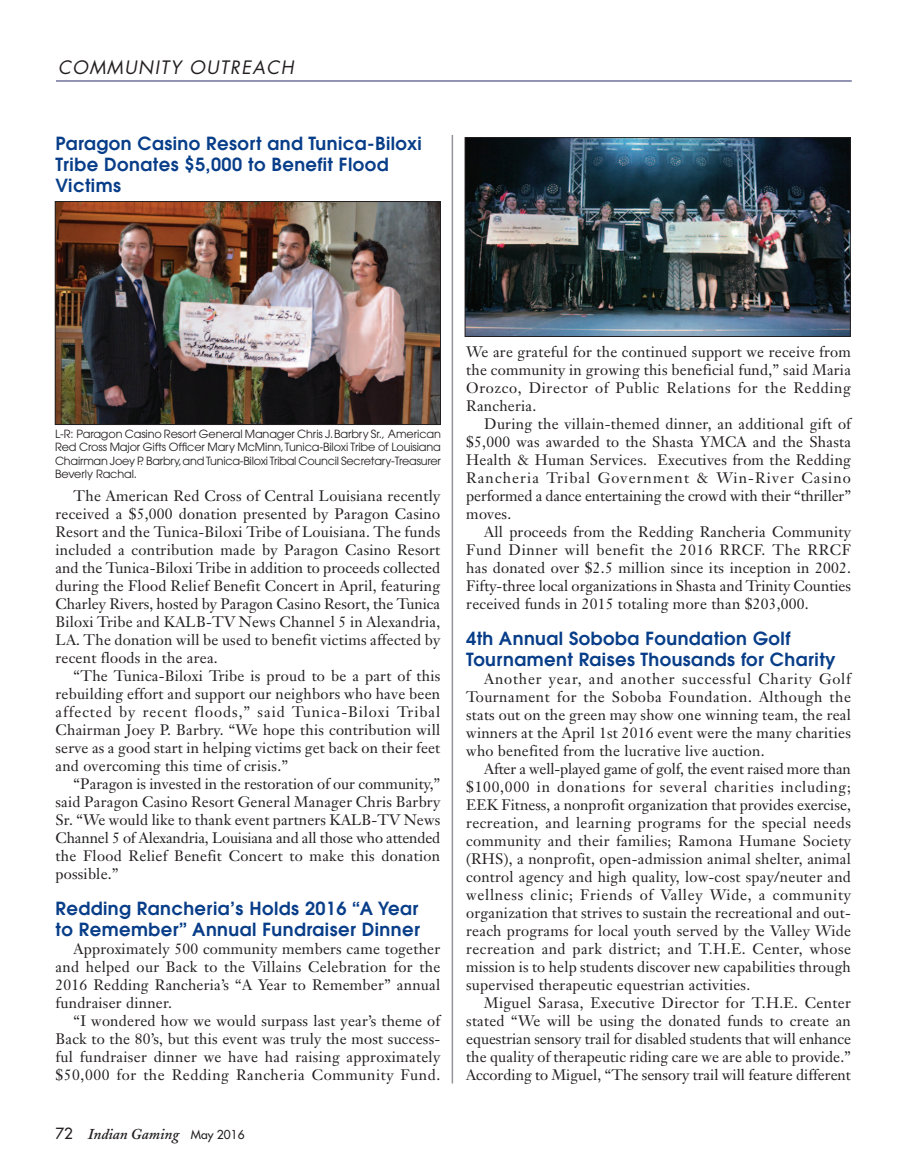
<style>
.page{position:relative;width:905px;height:1175px;background:#fff}
.page>*{position:absolute;margin:0;border:0;box-sizing:border-box;transform-origin:0 0}
.t1{font:600 18px/21px "Avant Garde";letter-spacing:.025em;color:#083e89}
.t2{font:italic 18px "Futura";letter-spacing:.08em;color:#231f20}
.t3{font:15px/18px "Janson Text";letter-spacing:.015em;color:#231f20;text-align:justify}
.t4{font:italic 600 15px "Adobe Caslon";color:#231f20}
.t5{font:11.25px/13.5px "Avant Garde";letter-spacing:-.02em;color:#231f20;text-align:justify}
.s1{font-family:"Futura";font-weight:400;font-style:normal}
.s2{font-family:"Futura";font-weight:400;font-style:normal;font-size:12px}
</style>
<div class="page">
<hr style="left:451px;top:135px;width:2px;height:948px;background:#939598">
<img style="left:57px;top:203px;width:381px;height:220px">
<div style="left:55px;top:201px;width:385px;height:224px;border:1px solid #231f20"></div>
<hr style="left:56px;top:80px;width:795px;height:2px;background:#71729d">
<img style="left:467px;top:139px;width:381px;height:196px">
<div style="left:465px;top:137px;width:385px;height:200px;border:1px solid #231f20"></div>
<p class="t2" style="left:58px;top:59px;width:237px">COMMUNITY OUTREACH</p>
<p class="t1" style="left:55px;top:134px;width:368px">Paragon Casino Resort and Tunica-Biloxi<br>Tribe Donates $5,000 to Benefit Flood<br>Victims</p>
<p class="t5" style="left:55px;top:428px;width:387px">L-R: Paragon Casino Resort General Manager Chris J.Barbry Sr., American Red Cross Major Gifts Officer Mary McMinn,Tunica-Biloxi Tribe of Louisiana Chairman Joey P. Barbry,and Tunica-Biloxi Tribal Council Secretary-Treasurer Beverly Rachal.</p>
<p class="t3" style="left:55px;top:488px;width:386px;text-indent:18px">The American Red Cross of Central Louisiana recently received a $5,000 donation presented by Paragon Casino Resort and the Tunica-Biloxi Tribe of Louisiana. The funds included a contribution made by Paragon Casino Resort and the Tunica-Biloxi Tribe in addition to proceeds collected during the Flood Relief Benefit Concert in April, featuring Charley Rivers, hosted by Paragon Casino Resort, the Tunica Biloxi Tribe and KALB-TV News Channel 5 in Alexandria, LA. The donation will be used to benefit victims affected by recent floods in the area.</p>
<p class="t3" style="left:56px;top:668px;width:386px;text-indent:18px">“The Tunica-Biloxi Tribe is proud to be a part of this rebuilding effort and support our neighbors who have been affected by recent floods,” said Tunica-Biloxi Tribal Chairman Joey P. Barbry. “We hope this contribution will serve as a good start in helping victims get back on their feet and overcoming this time of crisis.”</p>
<p class="t3" style="left:55px;top:776px;width:386px;text-indent:18px">“Paragon is invested in the restoration of our community,” said Paragon Casino Resort General Manager Chris Barbry Sr. “We would like to thank event partners KALB-TV News Channel 5 of Alexandria, Louisiana and all those who attended the Flood Relief Benefit Concert to make this donation possible.”</p>
<p class="t1" style="left:56px;top:899px;width:366px">Redding Rancheria’s Holds 2016 “A Year to Remember” Annual Fundraiser Dinner</p>
<p class="t3" style="left:56px;top:941px;width:386px;text-indent:18px">Approximately 500 community members came together and helped our Back to the Villains Celebration for the 2016 Redding Rancheria’s “A Year to Remember” annual fundraiser dinner.</p>
<p class="t3" style="left:56px;top:1013px;width:386px;text-indent:18px">“I wondered how we would surpass last year’s theme of Back to the 80’s, but this event was truly the most success&shy;ful fundraiser dinner we have had raising approximately $50,000 for the Redding Rancheria Community Fund.</p>
<p class="t4" style="left:55px;top:1129px;width:191px"><span class="s1">72</span> Indian Gaming <span class="s2">May 2016</span></p>
<p class="t3" style="left:466px;top:344px;width:386px">We are grateful for the continued support we receive from the community in growing this beneficial fund,” said Maria Orozco, Director of Public Relations for the Redding Rancheria.</p>
<p class="t3" style="left:466px;top:416px;width:386px;text-indent:18px">During the villain-themed dinner, an additional gift of $5,000 was awarded to the Shasta YMCA and the Shasta Health &amp; Human Services. Executives from the Redding Rancheria Tribal Government &amp; Win-River Casino performed a dance entertaining the crowd with their “thriller” moves.</p>
<p class="t3" style="left:466px;top:524px;width:386px;text-indent:18px">All proceeds from the Redding Rancheria Community Fund Dinner will benefit the 2016 RRCF. The RRCF has donated over $2.5 million since its inception in 2002.<br>Fifty-three local organizations in Shasta and Trinity Counties received funds in 2015 totaling more than $203,000.</p>
<p class="t1" style="left:466px;top:629px;width:371px">4th Annual Soboba Foundation Golf<br>Tournament Raises Thousands for Charity</p>
<p class="t3" style="left:466px;top:671px;width:386px;text-indent:18px">Another year, and another successful Charity Golf Tournament for the Soboba Foundation. Although the stats out on the green may show one winning team, the real winners at the April 1st 2016 event were the many charities who benefited from the lucrative live auction.</p>
<p class="t3" style="left:466px;top:761px;width:386px;text-indent:18px">After a well-played game of golf, the event raised more than $100,000 in donations for several charities including; EEK Fitness, a nonprofit organization that provides exercise, recreation, and learning programs for the special needs community and their families; Ramona Humane Society (RHS), a nonprofit, open-admission animal shelter, animal control agency and high quality, low-cost spay/neuter and wellness clinic; Friends of Valley Wide, a community organization that strives to sustain the recreational and out&shy;reach programs for local youth served by the Valley Wide recreation and park district; and T.H.E. Center, whose mission is to help students discover new capabilities through supervised therapeutic equestrian activities.</p>
<p class="t3" style="left:466px;top:995px;width:386px;text-indent:18px">Miguel Sarasa, Executive Director for T.H.E. Center stated “We will be using the donated funds to create an equestrian sensory trail for disabled students that will enhance the quality of therapeutic riding care we are able to provide.” According to Miguel, “The sensory trail will feature different</p>
</div>
